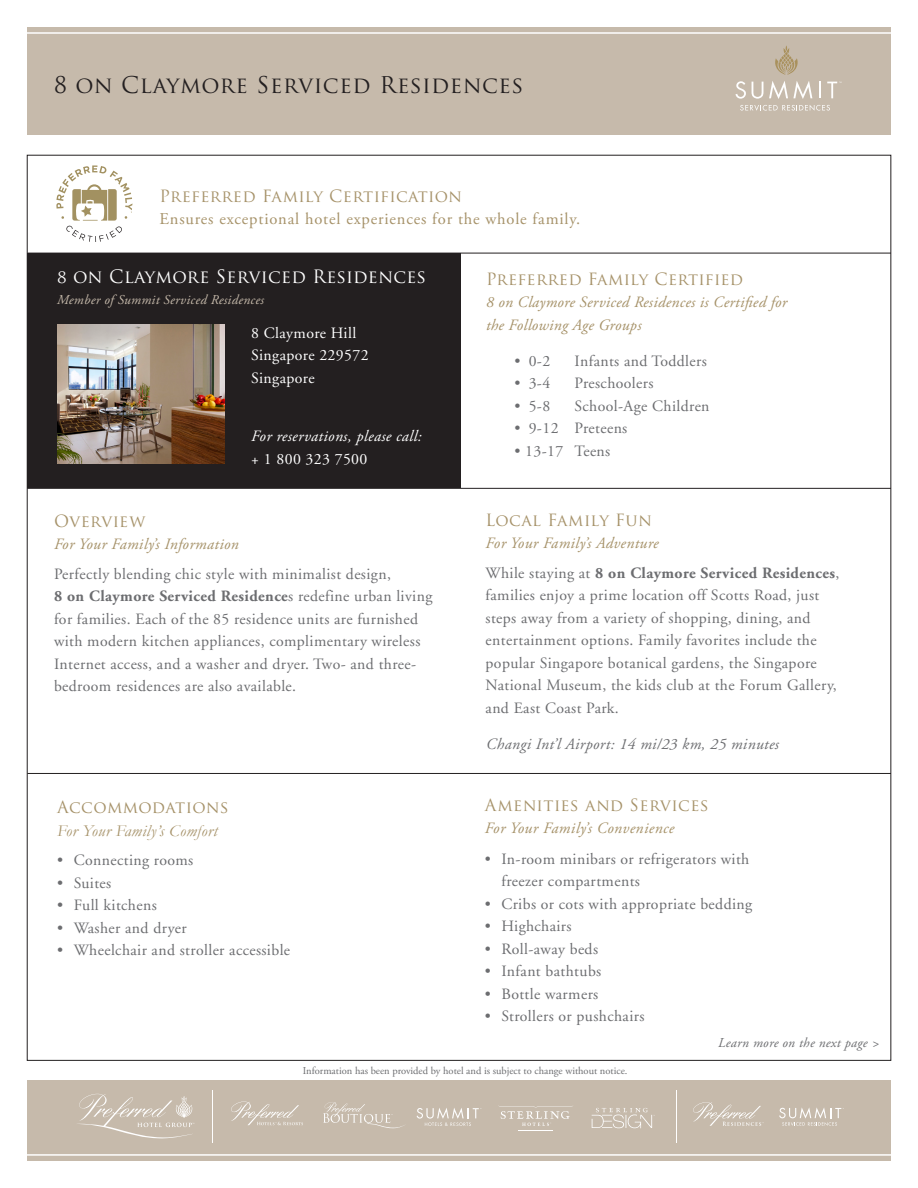
<style>
.page{position:relative;width:918px;height:1188px;background:#fff}
.page>*{position:absolute;margin:0;border:0;box-sizing:border-box;transform-origin:0 0}
.t1{font:22.5px "Trajan Pro";letter-spacing:.03em;color:#231f20}
.t2{font:18px "Trajan Pro";letter-spacing:.02em;color:#fff}
.t3{font:16.5px/22.5px "Adobe Garamond Pro";letter-spacing:.05em;color:#a69269}
.t4{font:16.5px "Trajan Pro";letter-spacing:.02em;color:#a69269}
.t5{font:italic 16.5px/22.5px "Garamond";letter-spacing:.03em;color:#a69269}
.t6{font:15.75px/22.5px "Adobe Garamond";letter-spacing:.025em;color:#6c6d70}
.t7{font:italic 15.75px/22.5px "Adobe Garamond Pro";letter-spacing:.02em;color:#a69269}
.t8{font:15.75px "Adobe Garamond Pro";letter-spacing:.025em;color:#6c6d70}
.t9{font:italic 15.75px "Adobe Garamond";letter-spacing:.025em;color:#6c6d70}
.t10{font:15.75px "Adobe Garamond";letter-spacing:.025em;color:#fff}
.t11{font:italic 15.75px "Adobe Garamond Pro";letter-spacing:.025em;color:#fff}
.t12{font:15.75px "Adobe Garamond Pro";letter-spacing:.025em;color:#fff}
.t13{font:italic 13.5px "Adobe Garamond Pro";letter-spacing:.025em;color:#c6baab}
.t14{font:italic 13.5px "Adobe Garamond Pro";letter-spacing:.025em;color:#6c6d70}
.t15{font:10.5px "Adobe Garamond Pro";color:#6c6d70}
.s1{font-family:"Trajan Pro"}
.s2{font-weight:700}
.s3{font-family:"Trajan Pro";font-style:normal}
</style>
<div class="page">
<div style="left:27px;top:253px;width:434px;height:235px;background:#231f20"></div>
<hr style="left:27px;top:253px;width:864px;height:1px;background:#231f20">
<div style="left:27px;top:1080px;width:864px;height:81px;background:#c6baab"></div>
<hr style="left:27px;top:488px;width:864px;height:1px;background:#231f20">
<img style="left:57px;top:324px;width:167px;height:140px">
<hr style="left:27px;top:1154px;width:865px;height:2px;background:#fff">
<div style="left:27px;top:27px;width:864px;height:108px;background:#c6baab"></div>
<hr style="left:27px;top:32px;width:865px;height:2px;background:#fff">
<hr style="left:27px;top:773px;width:864px;height:1px;background:#231f20">
<hr style="left:212px;top:1091px;width:1px;height:52px;background:#fff">
<svg style="left:77px;top:1094px;width:117px;height:45px"></svg>
<hr style="left:519px;top:1130px;width:34px;height:1px;background:#fff">
<svg style="left:498px;top:1105px;width:75px;height:21px"></svg>
<hr style="left:676px;top:1091px;width:1px;height:52px;background:#fff">
<svg style="left:779px;top:1107px;width:65px;height:19px"></svg>
<svg style="left:417px;top:1108px;width:65px;height:18px"></svg>
<svg style="left:323px;top:1102px;width:81px;height:27px"></svg>
<svg style="left:231px;top:1101px;width:72px;height:24px"></svg>
<svg style="left:693px;top:1102px;width:71px;height:24px"></svg>
<svg style="left:592px;top:1108px;width:63px;height:20px"></svg>
<svg style="left:56px;top:165px;width:76px;height:77px"></svg>
<svg style="left:775px;top:45px;width:23px;height:30px"></svg>
<svg style="left:735px;top:81px;width:11px;height:18px"></svg>
<svg style="left:752px;top:82px;width:11px;height:17px"></svg>
<svg style="left:769px;top:81px;width:43px;height:18px"></svg>
<svg style="left:819px;top:82px;width:2px;height:16px"></svg>
<svg style="left:827px;top:82px;width:15px;height:16px"></svg>
<svg style="left:740px;top:105px;width:90px;height:6px"></svg>
<p class="t1" style="left:54px;top:70px;width:471px">8 on Claymore Serviced Residences</p>
<p class="t3" style="left:159px;top:186px;width:422px"><span class="s1">Preferred Family Certification<br></span>Ensures exceptional hotel experiences for the whole family.</p>
<p class="t2" style="left:57px;top:266px;width:371px">8 on Claymore Serviced Residences</p>
<p class="t13" style="left:57px;top:292px;width:209px">Member of Summit Serviced Residences</p>
<p class="t10" style="left:251px;top:324px;width:106px">8 Claymore Hill</p>
<p class="t10" style="left:251px;top:347px;width:119px">Singapore 229572</p>
<p class="t10" style="left:251px;top:369px;width:65px">Singapore</p>
<p class="t11" style="left:251px;top:427px;width:172px">For reservations, please call:</p>
<p class="t12" style="left:251px;top:449px;width:118px">+ 1 800 323 7500</p>
<p class="t4" style="left:54px;top:510px;width:93px">Overview</p>
<p class="t7" style="left:54px;top:534px;width:186px">For Your Family’s Information</p>
<p class="t6" style="left:54px;top:563px;width:380px">Perfectly blending chic style with minimalist design,<br><span class="s2">8 on Claymore Serviced Residence</span>s redefine urban living for families. Each of the 85 residence units are furnished with modern kitchen appliances, complimentary wireless Internet access, and a washer and dryer. Two- and three&shy;bedroom residences are also available.</p>
<p class="t5" style="left:57px;top:797px;width:173px"><span class="s3">Accommodations<br></span>For Your Family’s Comfort</p>
<p class="t6" style="left:57px;top:849px;width:138px">• Connecting rooms</p>
<p class="t6" style="left:57px;top:872px;width:56px">• Suites</p>
<p class="t6" style="left:57px;top:894px;width:101px">• Full kitchens</p>
<p class="t6" style="left:57px;top:917px;width:131px">• Washer and dryer</p>
<p class="t6" style="left:57px;top:939px;width:234px">• Wheelchair and stroller accessible</p>
<p class="t4" style="left:486px;top:268px;width:259px">Preferred Family Certified</p>
<p class="t7" style="left:486px;top:291px;width:303px">8 on Claymore Serviced Residences is Certified for the Following Age Groups</p>
<p class="t8" style="left:514px;top:351px;width:37px">• 0-2</p>
<p class="t8" style="left:575px;top:351px;width:134px">Infants and Toddlers</p>
<p class="t8" style="left:514px;top:374px;width:37px">• 3-4</p>
<p class="t8" style="left:575px;top:374px;width:81px">Preschoolers</p>
<p class="t8" style="left:514px;top:396px;width:37px">• 5-8</p>
<p class="t8" style="left:575px;top:396px;width:137px">School-Age Children</p>
<p class="t8" style="left:514px;top:419px;width:114px">• 9-12 Preteens</p>
<p class="t8" style="left:514px;top:441px;width:97px">• 13-17 Teens</p>
<p class="t4" style="left:486px;top:510px;width:168px">Local Family Fun</p>
<p class="t7" style="left:486px;top:533px;width:175px">For Your Family’s Adventure</p>
<p class="t6" style="left:486px;top:562px;width:355px">While staying at <span class="s2">8 on Claymore Serviced Residences</span>, families enjoy a prime location off Scotts Road, just steps away from a variety of shopping, dining, and entertainment options. Family favorites include the popular Singapore botanical gardens, the Singapore National Museum, the kids club at the Forum Gallery, and East Coast Park.</p>
<p class="t9" style="left:486px;top:735px;width:294px">Changi Int’l Airport: 14 mi/23 km, 25 minutes</p>
<p class="t4" style="left:485px;top:794px;width:225px">Amenities and Services</p>
<p class="t7" style="left:485px;top:817px;width:191px">For Your Family’s Convenience</p>
<p class="t6" style="left:501px;top:848px;width:250px;text-indent:-16px">• In-room minibars or refrigerators with freezer compartments</p>
<p class="t6" style="left:485px;top:893px;width:269px">• Cribs or cots with appropriate bedding</p>
<p class="t6" style="left:485px;top:916px;width:88px">• Highchairs</p>
<p class="t6" style="left:485px;top:938px;width:115px">• Roll-away beds</p>
<p class="t6" style="left:485px;top:961px;width:118px">• Infant bathtubs</p>
<p class="t6" style="left:485px;top:983px;width:115px">• Bottle warmers</p>
<p class="t6" style="left:485px;top:1006px;width:161px">• Strollers or pushchairs</p>
<p class="t14" style="left:718px;top:1035px;width:163px">Learn more on the next page &gt;</p>
<p class="t15" style="left:303px;top:1064px;width:326px">Information has been provided by hotel and is subject to change without notice.</p>
</div>
